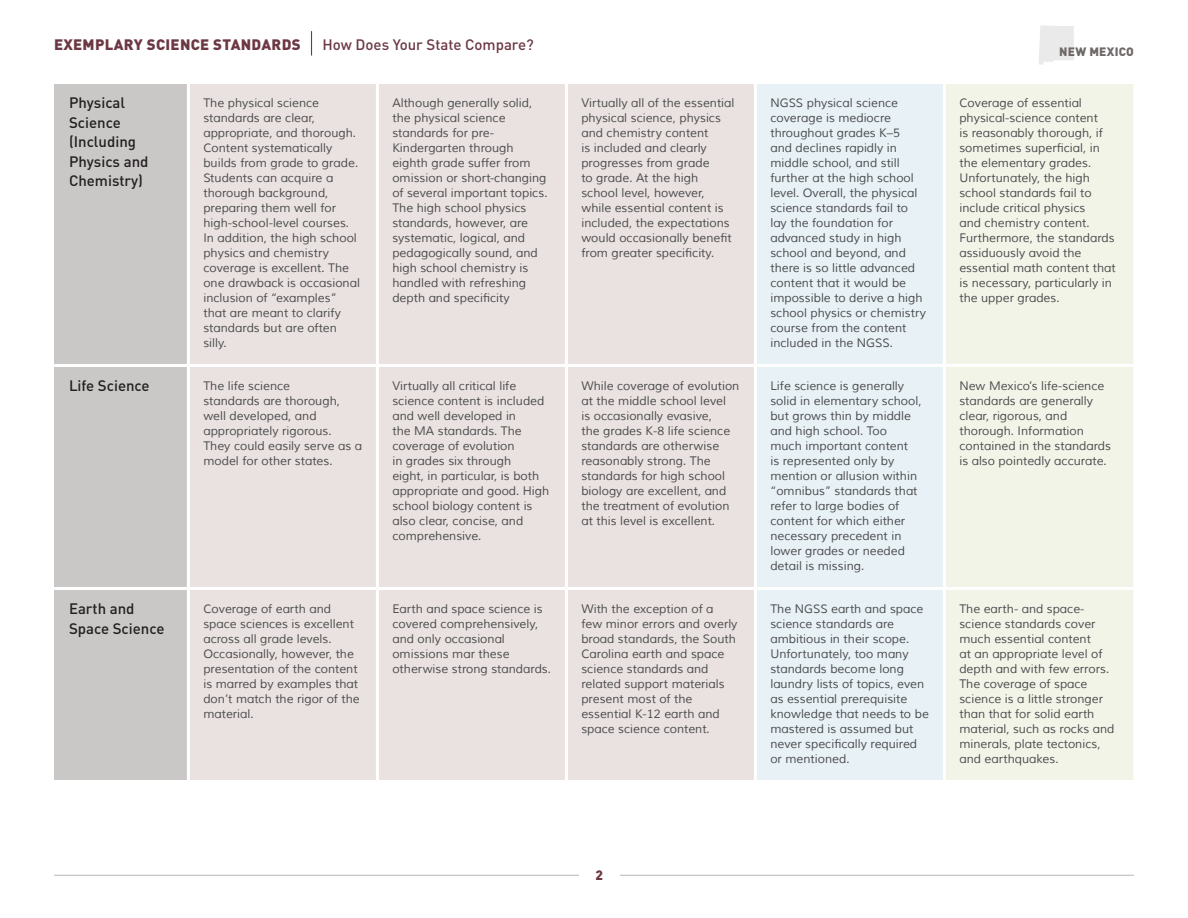
<style>
.page{position:relative;width:1188px;height:918px;background:#fff}
.page>*{position:absolute;margin:0;border:0;box-sizing:border-box;transform-origin:0 0}
.t1{font:500 15px/19.5px "DIN";color:#231f20}
.t2{font:900 15px "DIN";letter-spacing:.02em;color:#6c3844}
.t3{font:500 15px "DIN";color:#6c3844}
.t4{font:900 13.5px "DIN";color:#6c3844}
.t5{font:12px/15px "Muli";color:#4b4c4d}
.t6{font:900 12px "DIN";letter-spacing:.02em;color:#6f6868}
</style>
<div class="page">
<svg style="left:1039px;top:25px;width:35px;height:40px"></svg>
<hr style="left:54px;top:875px;width:1080px;height:1px;background:#bbb7b8">
<div style="left:579px;top:857px;width:40px;height:40px;background:#fff"></div>
<svg style="left:311px;top:31px;width:1px;height:25px"></svg>
<div style="left:54px;top:84px;width:133px;height:696px;background:#cac7c7"></div>
<div style="left:190px;top:84px;width:564px;height:696px;background:#eae1e1"></div>
<div style="left:757px;top:84px;width:186px;height:696px;background:#e8f1f6"></div>
<div style="left:946px;top:84px;width:187px;height:696px;background:#f3f4e8"></div>
<hr style="left:376px;top:84px;width:3px;height:280px;background:#fff">
<hr style="left:565px;top:84px;width:3px;height:280px;background:#fff">
<hr style="left:54px;top:364px;width:134px;height:3px;background:#fff">
<hr style="left:188px;top:364px;width:189px;height:3px;background:#fff">
<hr style="left:377px;top:364px;width:189px;height:3px;background:#fff">
<hr style="left:376px;top:367px;width:3px;height:220px;background:#fff">
<hr style="left:566px;top:364px;width:189px;height:3px;background:#fff">
<hr style="left:565px;top:367px;width:3px;height:220px;background:#fff">
<hr style="left:755px;top:364px;width:189px;height:3px;background:#fff">
<hr style="left:944px;top:364px;width:189px;height:3px;background:#fff">
<hr style="left:54px;top:587px;width:134px;height:3px;background:#fff">
<hr style="left:188px;top:587px;width:189px;height:3px;background:#fff">
<hr style="left:377px;top:587px;width:189px;height:3px;background:#fff">
<hr style="left:376px;top:590px;width:3px;height:190px;background:#fff">
<hr style="left:566px;top:587px;width:189px;height:3px;background:#fff">
<hr style="left:565px;top:590px;width:3px;height:190px;background:#fff">
<hr style="left:755px;top:587px;width:189px;height:3px;background:#fff">
<hr style="left:944px;top:587px;width:189px;height:3px;background:#fff">
<p class="t2" style="left:54px;top:34px;width:248px">EXEMPLARY SCIENCE STANDARDS</p>
<p class="t3" style="left:322px;top:35px;width:213px">How Does Your State Compare?</p>
<p class="t6" style="left:1059px;top:44px;width:76px">NEW MEXICO</p>
<p class="t1" style="left:69px;top:93px;width:81px">Physical<br>Science (Including<br>Physics and<br>Chemistry)</p>
<p class="t5" style="left:203px;top:96px;width:158px">The physical science standards are clear, appropriate, and thorough.<br>Content systematically builds from grade to grade.<br>Students can acquire a thorough background, preparing them well for high-school-level courses.<br>In addition, the high school physics and chemistry coverage is excellent. The one drawback is occasional inclusion of “examples” that are meant to clarify standards but are often silly.</p>
<p class="t5" style="left:392px;top:96px;width:157px">Although generally solid, the physical science standards for pre-<br>Kindergarten through eighth grade suffer from omission or short-changing of several important topics.<br>The high school physics standards, however, are systematic, logical, and pedagogically sound, and high school chemistry is handled with refreshing depth and specificity</p>
<p class="t5" style="left:581px;top:96px;width:155px">Virtually all of the essential physical science, physics and chemistry content<br>is included and clearly progresses from grade<br>to grade. At the high school level, however, while essential content is included, the expectations would occasionally benefit from greater specificity.</p>
<p class="t5" style="left:770px;top:96px;width:157px">NGSS physical science coverage is mediocre throughout grades K–5<br>and declines rapidly in middle school, and still further at the high school level. Overall, the physical science standards fail to lay the foundation for advanced study in high school and beyond, and there is so little advanced content that it would be impossible to derive a high school physics or chemistry course from the content included in the NGSS.</p>
<p class="t5" style="left:959px;top:96px;width:158px">Coverage of essential physical-science content<br>is reasonably thorough, if sometimes superficial, in the elementary grades.<br>Unfortunately, the high school standards fail to include critical physics<br>and chemistry content.<br>Furthermore, the standards assiduously avoid the essential math content that is necessary, particularly in the upper grades.</p>
<p class="t1" style="left:69px;top:376px;width:82px">Life Science</p>
<p class="t5" style="left:203px;top:379px;width:160px">The life science<br>standards are thorough, well developed, and appropriately rigorous.<br>They could easily serve as a model for other states.</p>
<p class="t5" style="left:392px;top:379px;width:158px">Virtually all critical life science content is included and well developed in<br>the MA standards. The coverage of evolution<br>in grades six through<br>eight, in particular, is both appropriate and good. High school biology content is also clear, concise, and comprehensive.</p>
<p class="t5" style="left:581px;top:379px;width:160px">While coverage of evolution at the middle school level<br>is occasionally evasive,<br>the grades K-8 life science standards are otherwise reasonably strong. The standards for high school biology are excellent, and the treatment of evolution at this level is excellent.</p>
<p class="t5" style="left:770px;top:379px;width:153px">Life science is generally solid in elementary school, but grows thin by middle and high school. Too<br>much important content<br>is represented only by mention or allusion within “omnibus” standards that refer to large bodies of content for which either necessary precedent in lower grades or needed detail is missing.</p>
<p class="t5" style="left:959px;top:379px;width:153px">New Mexico’s life-science standards are generally clear, rigorous, and thorough. Information contained in the standards is also pointedly accurate.</p>
<p class="t1" style="left:69px;top:599px;width:97px">Earth and<br>Space Science</p>
<p class="t5" style="left:203px;top:602px;width:158px">Coverage of earth and space sciences is excellent across all grade levels.<br>Occasionally, however, the presentation of the content is marred by examples that don’t match the rigor of the material.</p>
<p class="t5" style="left:392px;top:602px;width:160px">Earth and space science is covered comprehensively, and only occasional omissions mar these otherwise strong standards.</p>
<p class="t5" style="left:581px;top:602px;width:158px">With the exception of a<br>few minor errors and overly broad standards, the South<br>Carolina earth and space science standards and related support materials present most of the essential K-12 earth and space science content.</p>
<p class="t5" style="left:770px;top:602px;width:160px">The NGSS earth and space science standards are ambitious in their scope.<br>Unfortunately, too many standards become long laundry lists of topics, even as essential prerequisite knowledge that needs to be mastered is assumed but never specifically required or mentioned.</p>
<p class="t5" style="left:959px;top:602px;width:157px">The earth- and space&shy;science standards cover much essential content<br>at an appropriate level of depth and with few errors.<br>The coverage of space science is a little stronger than that for solid earth material, such as rocks and minerals, plate tectonics, and earthquakes.</p>
<p class="t4" style="left:595px;top:866px;width:9px">2</p>
</div>
